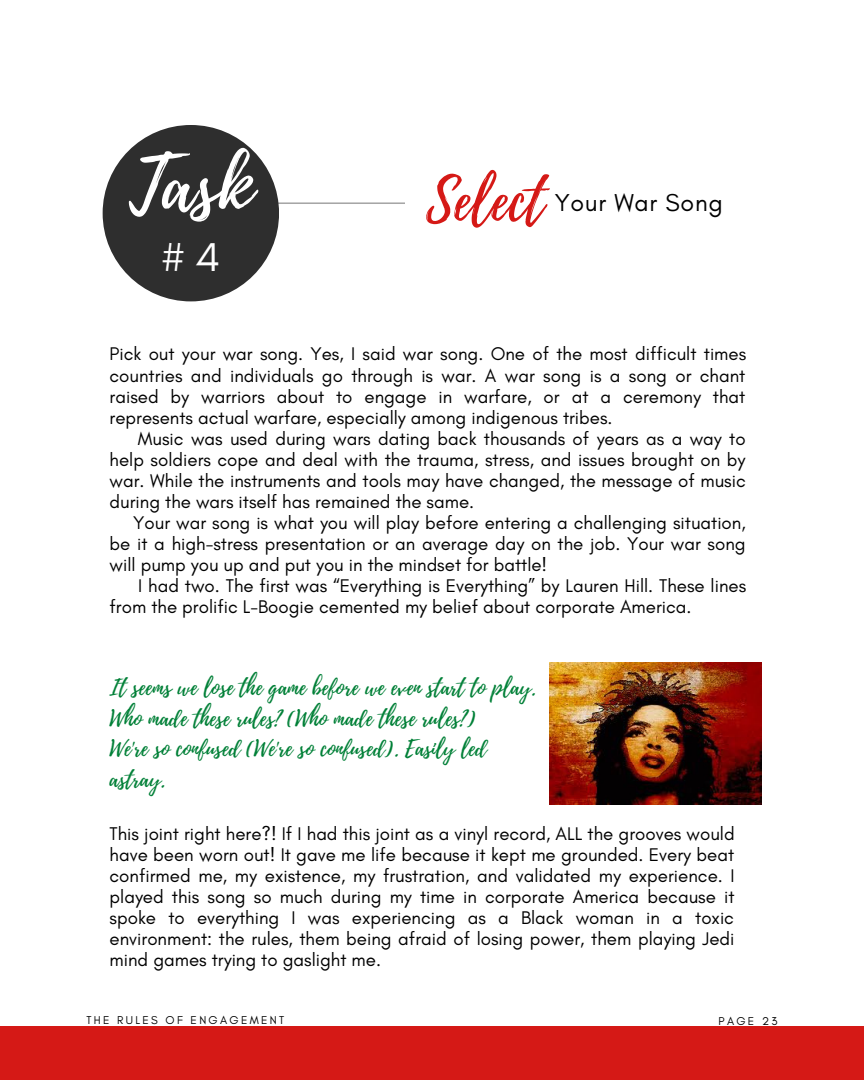
<style>
.page{position:relative;width:864px;height:1080px;background:#fff}
.page>*{position:absolute;margin:0;border:0;box-sizing:border-box;transform-origin:0 0}
.t1{font:74.85px "Playlist Script";color:#fff}
.t2{font:56.1px "Playlist Script";color:#d51916}
.t3{font:40.95px "Glacial Indifference";color:#fff}
.t4{font:24.9px "Glacial Indifference";letter-spacing:.03em;color:#000}
.t5{font:21.75px/30.5px "Playlist Script";color:#008037}
.t6{font:18.75px/21px "Glacial Indifference";color:#000;text-align:justify}
.t7{font:11.55px "Glacial Indifference";letter-spacing:.2em;color:#000}
</style>
<div class="page">
<div style="left:0;top:1027px;width:864px;height:53px;background:#d51916"></div>
<svg style="left:278px;top:202px;width:127px;height:2px"></svg>
<div style="left:103px;top:125px;width:176px;height:176px;background:#2e2e2e;border-radius:50%"></div>
<img style="left:549px;top:662px;width:213px;height:142px">
<p class="t1" style="left:129px;top:132px;width:125px">Task</p>
<p class="t3" style="left:161px;top:232px;width:60px"># 4</p>
<p class="t2" style="left:426px;top:160px;width:120px">Select</p>
<p class="t4" style="left:555px;top:187px;width:170px">Your War Song</p>
<p class="t6" style="left:110px;top:343px;width:638px">Pick out your war song. Yes, I said war song. One of the most difficult times countries and individuals go through is war. A war song is a song or chant raised by warriors about to engage in warfare, or at a ceremony that represents actual warfare, especially among indigenous tribes.</p>
<p class="t6" style="left:110px;top:428px;width:638px;text-indent:28px">Music was used during wars dating back thousands of years as a way to help soldiers cope and deal with the trauma, stress, and issues brought on by war. While the instruments and tools may have changed, the message of music during the wars itself has remained the same.</p>
<p class="t6" style="left:110px;top:512px;width:638px;text-indent:24px">Your war song is what you will play before entering a challenging situation, be it a high-stress presentation or an average day on the job. Your war song will pump you up and put you in the mindset for battle!</p>
<p class="t6" style="left:110px;top:575px;width:638px;text-indent:29px">I had two. The first was “Everything is Everything” by Lauren Hill. These lines from the prolific L-Boogie cemented my belief about corporate America.</p>
<p class="t5" style="left:110px;top:673px;width:428px">It seems we lose the game before we even start to play.<br>Who made these rules? (Who made these rules?)</p>
<p class="t5" style="left:110px;top:734px;width:379px">We're so confused (We're so confused). Easily led astray.</p>
<p class="t6" style="left:110px;top:823px;width:627px">This joint right here?! If I had this joint as a vinyl record, ALL the grooves would have been worn out! It gave me life because it kept me grounded. Every beat confirmed me, my existence, my frustration, and validated my experience. I played this song so much during my time in corporate America because it spoke to everything I was experiencing as a Black woman in a toxic environment: the rules, them being afraid of losing power, them playing Jedi mind games trying to gaslight me.</p>
<p class="t7" style="left:86px;top:1013px;width:199px">THE RULES OF ENGAGEMENT</p>
<p class="t7" style="left:719px;top:1014px;width:61px">PAGE 23</p>
</div>
